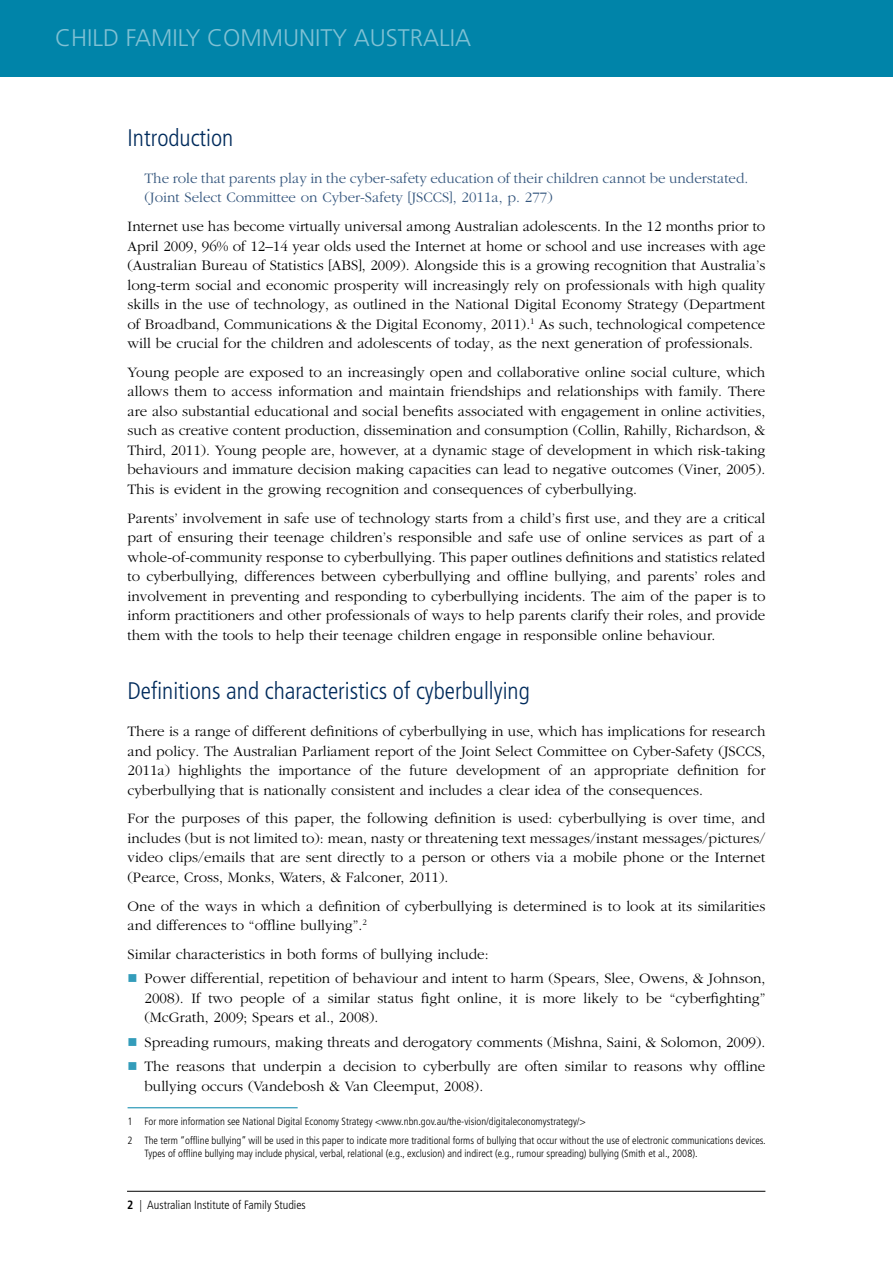
<style>
.page{position:relative;width:893px;height:1263px;background:#fff}
.page>*{position:absolute;margin:0;border:0;box-sizing:border-box;transform-origin:0 0}
.Heading_1{font:300 condensed 24px "Frutiger LT";color:#002b5c}
.t1{font:300 24px "Frutiger LT";color:#80c1d4}
.Body_Text{font:300 15px/19.5px "Garamond";color:#000;text-align:justify}
.t2{font:300 15px/19.5px "Garamond";color:#33557d}
.t3{font:300 condensed 12px "Frutiger LT";color:#000}
.Footnote{font:300 condensed 10.5px/12.8px "Frutiger LT";color:#000}
.s1{font-weight:700}
</style>
<div class="page">
<div style="left:0;top:0;width:893px;height:77px;background:#0084a9"></div>
<hr style="left:127px;top:1191px;width:638px;height:1px;background:#000">
<hr style="left:128px;top:1107px;width:170px;height:1px;background:#0084a9">
<h1 class="t1" style="left:55px;top:24px;width:418px">CHILD FAMILY COMMUNITY AUSTRALIA</h1>
<h2 class="Heading_1" style="left:128px;top:124px;width:107px">Introduction</h2>
<p class="t2" style="left:145px;top:169px;width:605px">The role that parents play in the cyber-safety education of their children cannot be understated. (Joint Select Committee on Cyber-Safety [JSCCS], 2011a, p. 277)</p>
<p class="Body_Text" style="left:128px;top:217px;width:639px">Internet use has become virtually universal among Australian adolescents. In the 12 months prior to April 2009, 96% of 12–14 year olds used the Internet at home or school and use increases with age (Australian Bureau of Statistics [ABS], 2009). Alongside this is a growing recognition that Australia’s long-term social and economic prosperity will increasingly rely on professionals with high quality skills in the use of technology, as outlined in the National Digital Economy Strategy (Department of Broadband, Communications &amp; the Digital Economy, 2011).<sup>1</sup> As such, technological competence will be crucial for the children and adolescents of today, as the next generation of professionals.</p>
<p class="Body_Text" style="left:128px;top:363px;width:639px">Young people are exposed to an increasingly open and collaborative online social culture, which allows them to access information and maintain friendships and relationships with family. There are also substantial educational and social benefits associated with engagement in online activities, such as creative content production, dissemination and consumption (Collin, Rahilly, Richardson, &amp; Third, 2011). Young people are, however, at a dynamic stage of development in which risk-taking behaviours and immature decision making capacities can lead to negative outcomes (Viner, 2005).<br>This is evident in the growing recognition and consequences of cyberbullying.</p>
<p class="Body_Text" style="left:128px;top:508px;width:639px">Parents’ involvement in safe use of technology starts from a child’s first use, and they are a critical part of ensuring their teenage children’s responsible and safe use of online services as part of a whole-of-community response to cyberbullying. This paper outlines definitions and statistics related to cyberbullying, differences between cyberbullying and offline bullying, and parents’ roles and involvement in preventing and responding to cyberbullying incidents. The aim of the paper is to inform practitioners and other professionals of ways to help parents clarify their roles, and provide them with the tools to help their teenage children engage in responsible online behaviour.</p>
<h2 class="Heading_1" style="left:128px;top:677px;width:404px">Definitions and characteristics of cyberbullying</h2>
<p class="Body_Text" style="left:128px;top:722px;width:639px">There is a range of different definitions of cyberbullying in use, which has implications for research and policy. The Australian Parliament report of the Joint Select Committee on Cyber-Safety (JSCCS, 2011a) highlights the importance of the future development of an appropriate definition for cyberbullying that is nationally consistent and includes a clear idea of the consequences.</p>
<p class="Body_Text" style="left:128px;top:809px;width:639px">For the purposes of this paper, the following definition is used: cyberbullying is over time, and includes (but is not limited to): mean, nasty or threatening text messages/instant messages/pictures/ video clips/emails that are sent directly to a person or others via a mobile phone or the Internet (Pearce, Cross, Monks, Waters, &amp; Falconer, 2011).</p>
<p class="Body_Text" style="left:128px;top:896px;width:639px">One of the ways in which a definition of cyberbullying is determined is to look at its similarities and differences to “offline bullying”.<sup>2</sup></p>
<p class="Body_Text" style="left:128px;top:945px;width:363px">Similar characteristics in both forms of bullying include:</p>
<p class="Body_Text" style="left:145px;top:969px;width:622px">Power differential, repetition of behaviour and intent to harm (Spears, Slee, Owens, &amp; Johnson, 2008). If two people of a similar status fight online, it is more likely to be “cyberfighting” (McGrath, 2009; Spears et al., 2008).</p>
<p class="Body_Text" style="left:145px;top:1032px;width:622px">Spreading rumours, making threats and derogatory comments (Mishna, Saini, &amp; Solomon, 2009).</p>
<p class="Body_Text" style="left:145px;top:1057px;width:622px">The reasons that underpin a decision to cyberbully are often similar to reasons why offline bullying occurs (Vandebosh &amp; Van Cleemput, 2008).</p>
<p class="Footnote" style="left:128px;top:1115px;width:460px">1 For more information see National Digital Economy Strategy &lt;www.nbn.gov.au/the-vision/digitaleconomystrategy/&gt;</p>
<p class="Footnote" style="left:145px;top:1134px;width:623px;text-indent:-17px">2 The term “offline bullying” will be used in this paper to indicate more traditional forms of bullying that occur without the use of electronic communications devices.<br>Types of offline bullying may include physical, verbal, relational (e.g., exclusion) and indirect (e.g., rumour spreading) bullying (Smith et al., 2008).</p>
<p class="t3" style="left:127px;top:1198px;width:180px"><span class="s1">2</span> | Australian Institute of Family Studies</p>
</div>
